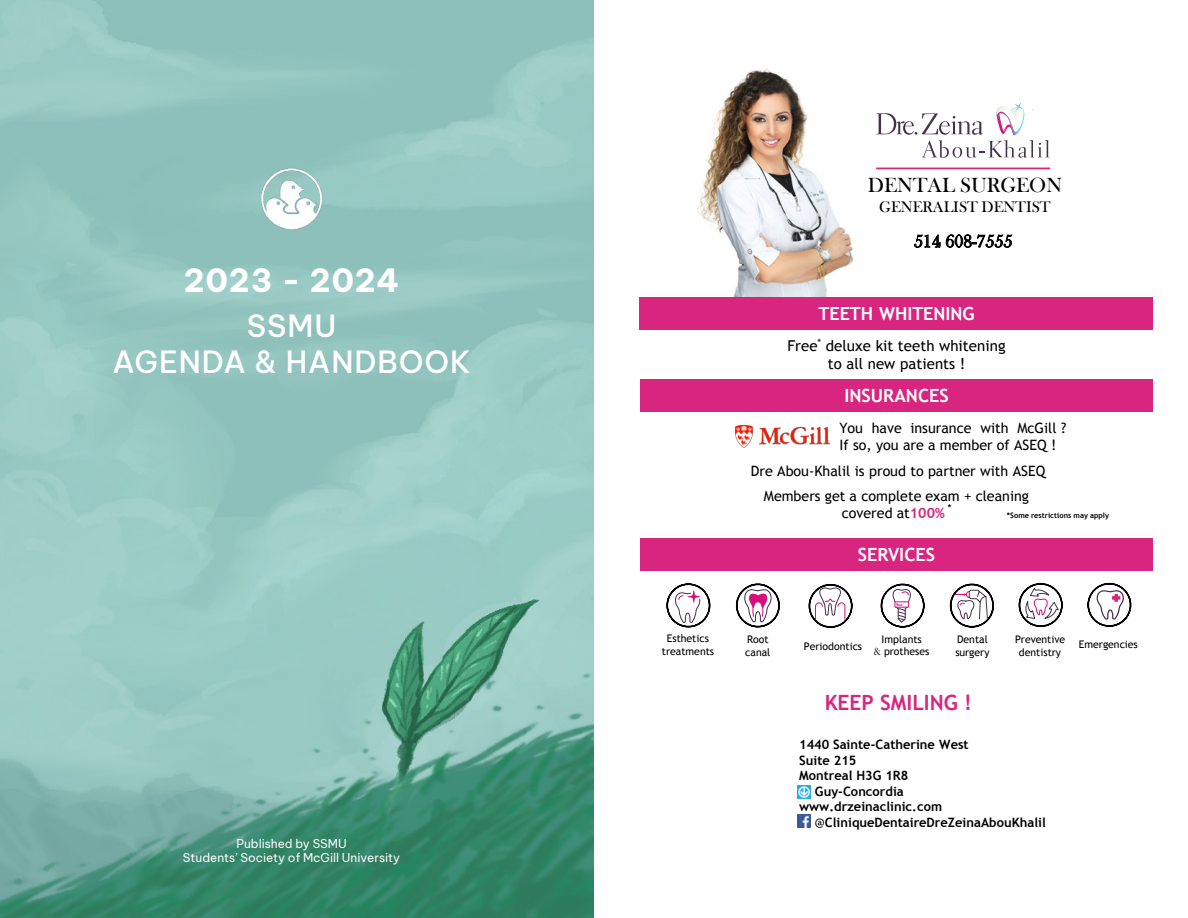
<style>
.page{position:relative;width:1188px;height:918px;background:#fff}
.page>*{position:absolute;margin:0;border:0;box-sizing:border-box;transform-origin:0 0}
.t1{font:700 31.5px "Be Vietnam Pro";letter-spacing:.03em;color:#fff}
.t2{font:500 30px/36px "Be Vietnam Pro";letter-spacing:.03em;color:#fff;text-align:center}
.t3{font:21px "Bask Old Face";color:#000}
.t4{font:700 21px "Trebuchet MS";color:#d82680}
.t5{font:700 18.15px "Trebuchet MS";color:#fff}
.t6{font:18.15px "Bask Old Face";letter-spacing:-.005em;color:#000}
.t7{font:700 18px "Trebuchet MS";letter-spacing:-.005em;color:#fff}
.t8{font:15.75px "Bask Old Face";color:#000}
.t9{font:15px/18.1px "Trebuchet MS";letter-spacing:.005em;color:#000;text-align:center}
.t10{font:14.25px/17.2px "Trebuchet MS";color:#000;text-align:center}
.t11{font:700 12.9px "Trebuchet MS";color:#000}
.t12{font:12px/14.4px "Be Vietnam Pro";color:#fff;text-align:center}
.t13{font:10.5px/12.6px "Trebuchet MS";color:#000;text-align:center}
.t14{font:700 9.45px "Arial";color:#000}
.t15{font:700 7.5px "Trebuchet MS";letter-spacing:.005em;color:#000}
.s1{font-weight:700;color:#d82680}
.s2{font-family:"Bask Old Face"}
.s3{font-weight:400}
</style>
<div class="page">
<img style="left:0;top:0;width:594px;height:917px">
<img style="left:259px;top:165px;width:66px;height:66px">
<img style="left:697px;top:69px;width:157px;height:228px">
<hr style="left:876px;top:168px;width:174px;height:1px;background:#d82680">
<svg style="left:798px;top:786px;width:12px;height:12px"></svg>
<svg style="left:798px;top:815px;width:13px;height:12px"></svg>
<div style="left:640px;top:379px;width:513px;height:33px;background:#d82680"></div>
<div style="left:640px;top:538px;width:513px;height:33px;background:#d82680"></div>
<div style="left:640px;top:297px;width:513px;height:33px;background:#d82680"></div>
<svg style="left:735px;top:583px;width:45px;height:45px"></svg>
<svg style="left:949px;top:583px;width:45px;height:45px"></svg>
<svg style="left:666px;top:583px;width:45px;height:45px"></svg>
<svg style="left:880px;top:583px;width:45px;height:45px"></svg>
<svg style="left:808px;top:583px;width:45px;height:45px"></svg>
<svg style="left:1018px;top:583px;width:45px;height:44px"></svg>
<svg style="left:876px;top:102px;width:173px;height:56px"></svg>
<svg style="left:1087px;top:582px;width:45px;height:45px"></svg>
<img style="left:736px;top:426px;width:93px;height:22px">
<h1 class="t1" style="left:184px;top:254px;width:217px">2023 - 2024</h1>
<h2 class="t2" style="left:112px;top:305px;width:360px">SSMU<br>AGENDA &amp; HANDBOOK</h2>
<p class="t12" style="left:183px;top:835px;width:219px">Published by SSMU<br>Students’ Society of McGill University</p>
<h3 class="t3" style="left:868px;top:173px;width:196px">DENTAL SURGEON</h3>
<p class="t8" style="left:879px;top:199px;width:173px">GENERALIST DENTIST</p>
<p class="t6" style="left:914px;top:231px;width:100px">514 608-7555</p>
<p class="t7" style="left:819px;top:302px;width:158px">TEETH WHITENING</p>
<p class="t9" style="left:787px;top:337px;width:220px">Free<sup>*</sup> deluxe kit teeth whitening to all new patients !</p>
<p class="t5" style="left:844px;top:385px;width:106px">INSURANCES</p>
<p class="t10" style="left:839px;top:419px;width:228px;text-align:left">You have insurance with McGill ?<br>If so, you are a member of ASEQ !</p>
<p class="t10" style="left:751px;top:462px;width:296px">Dre Abou-Khalil is proud to partner with ASEQ</p>
<p class="t10" style="left:764px;top:487px;width:267px">Members get a complete exam + cleaning covered at<span class="s1">100%</span></p>
<p class="t14" style="left:948px;top:501px;width:5px">*</p>
<p class="t15" style="left:1007px;top:511px;width:104px">*Some restrictions may apply</p>
<p class="t5" style="left:858px;top:543px;width:79px">SERVICES</p>
<p class="t13" style="left:662px;top:632px;width:54px">Esthetics treatments</p>
<p class="t13" style="left:955px;top:633px;width:36px;text-align:left">Dental surgery</p>
<p class="t13" style="left:874px;top:633px;width:57px;line-height:12.1px">Implants<br><span class="s2">&amp;</span> protheses</p>
<p class="t13" style="left:745px;top:633px;width:27px;text-align:left">Root canal</p>
<p class="t13" style="left:1079px;top:638px;width:60px">Emergencies</p>
<p class="t13" style="left:804px;top:640px;width:60px">Periodontics</p>
<p class="t13" style="left:1015px;top:634px;width:52px">Preventive dentistry</p>
<h3 class="t4" style="left:825px;top:690px;width:149px">KEEP SMILING !</h3>
<p class="t11" style="left:799px;top:737px;width:171px">1440 Sainte-Catherine West</p>
<p class="t11" style="left:799px;top:752px;width:59px">Suite 215</p>
<p class="t11" style="left:799px;top:768px;width:111px">Montreal H3G 1R8</p>
<p class="t11" style="left:815px;top:783px;width:90px">Guy-Concordia</p>
<p class="t11" style="left:799px;top:799px;width:144px">www.drzeinaclinic.com</p>
<p class="t11" style="left:815px;top:814px;width:233px"><span class="s3">@</span>CliniqueDentaireDreZeinaAbouKhalil</p>
</div>
